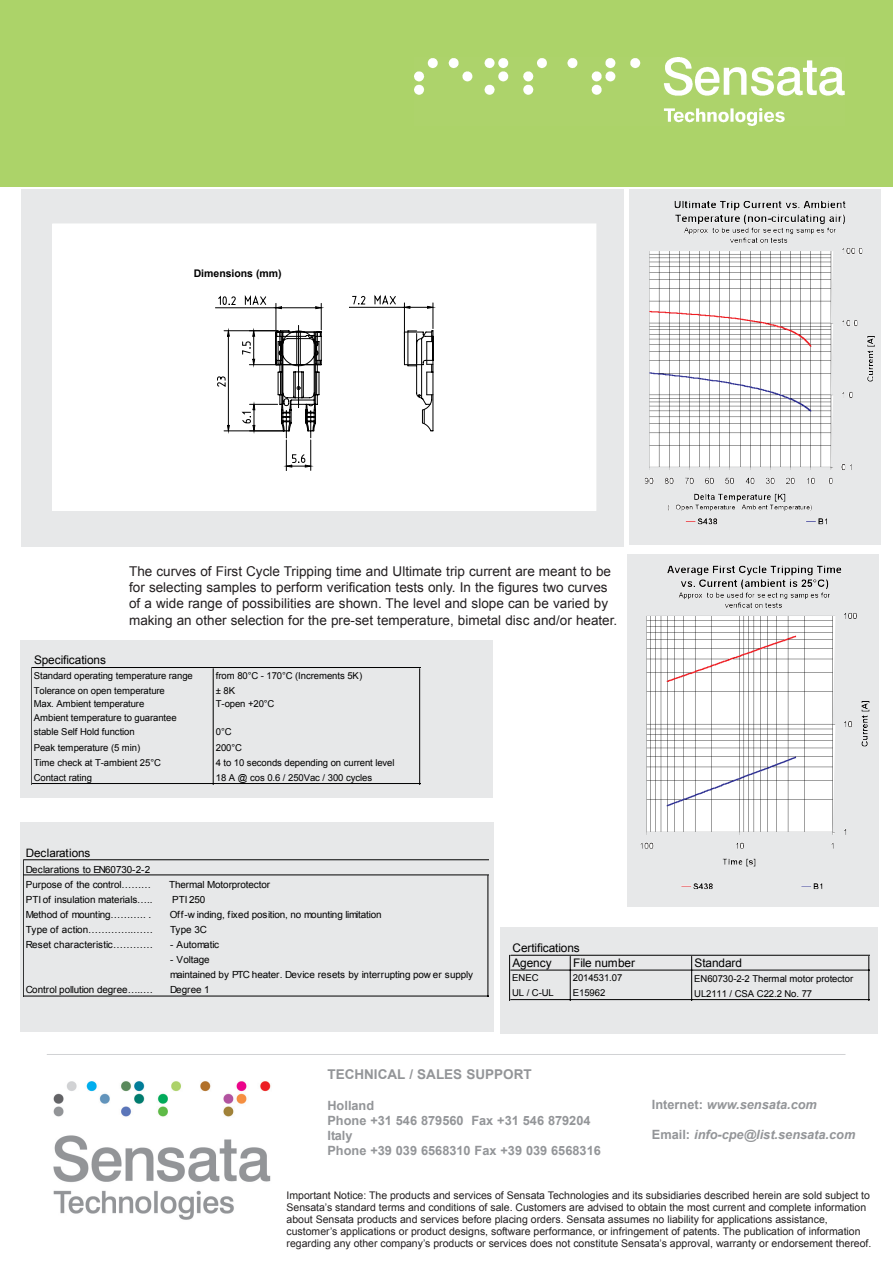
<style>
.page{position:relative;width:893px;height:1263px;background:#fff}
.page>*{position:absolute;margin:0;border:0;box-sizing:border-box;transform-origin:0 0}
.t1{font:13.5px/16.2px "Arial";color:#231f20}
.t2{font:700 13.5px "Arial";color:#939598}
.t3{font:700 12.75px/15.3px "Arial";color:#939598}
.t4{font:italic 700 12.75px "Arial";color:#939598}
.t5{font:11.85px/15.1px "Arial";letter-spacing:-.01em;color:#000}
.t6{font:11.55px "Arial";letter-spacing:-.02em;color:#000}
.t7{font:10.5px/12px "Arial";color:#231f20}
.t8{font:700 10.5px "Arial";color:#000}
.t9{font:9.75px/15px "Arial";letter-spacing:-.01em;color:#000}
.t10{font:9.45px/14px "Arial";letter-spacing:-.01em;color:#000}
.s1{font-style:normal}
</style>
<div class="page">
<div style="left:0;top:0;width:892px;height:186px;background:#acd369"></div>
<img style="left:414px;top:57px;width:430px;height:69px">
<hr style="left:47px;top:1054px;width:798px;height:1px;background:#d1d2d4">
<img style="left:53px;top:1081px;width:218px;height:139px">
<div style="left:21px;top:189px;width:602px;height:357px;background:#e7e8e9"></div>
<div style="left:53px;top:224px;width:543px;height:286px;background:#fff"></div>
<svg style="left:215px;top:296px;width:218px;height:174px"></svg>
<div style="left:20px;top:822px;width:473px;height:210px;background:#e7e8e9"></div>
<hr style="left:23px;top:860px;width:1px;height:137px;background:#000">
<hr style="left:487px;top:876px;width:1px;height:121px;background:#000">
<hr style="left:24px;top:860px;width:465px;height:1px;background:#000">
<hr style="left:24px;top:875px;width:465px;height:1px;background:#000">
<hr style="left:24px;top:996px;width:465px;height:1px;background:#000">
<svg style="left:629px;top:189px;width:251px;height:355px;fill:#e7e8e9"></svg>
<img style="left:674px;top:201px;width:171px;height:10px">
<div style="left:20px;top:640px;width:472px;height:158px;background:#e7e8e9"></div>
<hr style="left:31px;top:668px;width:1px;height:117px;background:#000">
<hr style="left:213px;top:669px;width:1px;height:116px;background:#000">
<hr style="left:419px;top:669px;width:1px;height:116px;background:#000">
<hr style="left:32px;top:667px;width:389px;height:1px;background:#000">
<hr style="left:32px;top:783px;width:389px;height:1px;background:#000">
<svg style="left:627px;top:554px;width:251px;height:353px;fill:#e7e8e9"></svg>
<img style="left:667px;top:566px;width:158px;height:10px">
<div style="left:500px;top:927px;width:377px;height:106px;background:#e7e8e9"></div>
<hr style="left:509px;top:955px;width:1px;height:46px;background:#000">
<hr style="left:570px;top:956px;width:1px;height:45px;background:#000">
<hr style="left:691px;top:956px;width:1px;height:45px;background:#000">
<hr style="left:868px;top:956px;width:1px;height:45px;background:#000">
<hr style="left:510px;top:955px;width:359px;height:1px;background:#000">
<hr style="left:510px;top:970px;width:359px;height:1px;background:#000">
<hr style="left:510px;top:999px;width:359px;height:1px;background:#000">
<p class="t8" style="left:194px;top:268px;width:89px">Dimensions (mm)</p>
<p class="t1" style="left:129px;top:563px;width:489px">The curves of First Cycle Tripping time and Ultimate trip current are meant to be for selecting samples to perform verification tests only. In the figures two curves of a wide range of possibilities are shown. The level and slope can be varied by making an other selection for the pre-set temperature, bimetal disc and/or heater.</p>
<p class="t5" style="left:34px;top:653px;width:73px">Specifications</p>
<p class="t10" style="left:34px;top:669px;width:161px">Standard operating temperature range</p>
<p class="t10" style="left:216px;top:669px;width:148px">from 80°C - 170°C (Increments 5K)</p>
<p class="t10" style="left:34px;top:684px;width:133px">Tolerance on open temperature</p>
<p class="t10" style="left:216px;top:684px;width:21px">± 8K</p>
<p class="t10" style="left:34px;top:697px;width:112px">Max. Ambient temperature</p>
<p class="t10" style="left:216px;top:697px;width:60px">T-open +20°C</p>
<p class="t10" style="left:34px;top:711px;width:144px">Ambient temperature to guarantee stable Self Hold function</p>
<p class="t10" style="left:216px;top:725px;width:17px">0°C</p>
<p class="t10" style="left:34px;top:741px;width:108px">Peak temperature (5 min)</p>
<p class="t10" style="left:216px;top:741px;width:28px">200°C</p>
<p class="t10" style="left:34px;top:755px;width:129px">Time check at T-ambient 25°C</p>
<p class="t10" style="left:216px;top:755px;width:180px">4 to 10 seconds depending on current level</p>
<p class="t10" style="left:34px;top:770px;width:60px">Contact rating</p>
<p class="t10" style="left:216px;top:770px;width:158px">18 A @ cos 0.6 / 250Vac / 300 cycles</p>
<p class="t6" style="left:26px;top:847px;width:66px">Declarations</p>
<p class="t9" style="left:26px;top:862px;width:127px">Declarations to EN60730-2-2<br>Purpose of the control………</p>
<p class="t9" style="left:169px;top:877px;width:102px">Thermal Motorprotector</p>
<p class="t9" style="left:26px;top:892px;width:128px">PTI of insulation materials…..</p>
<p class="t9" style="left:172px;top:892px;width:35px">PTI 250</p>
<p class="t9" style="left:26px;top:907px;width:127px">Method of mounting……….. .</p>
<p class="t9" style="left:170px;top:907px;width:213px">Off-w inding, fixed position, no mounting limitation</p>
<p class="t9" style="left:26px;top:922px;width:128px">Type of action…………..……</p>
<p class="t9" style="left:170px;top:922px;width:38px">Type 3C</p>
<p class="t9" style="left:26px;top:937px;width:128px">Reset characteristic…………</p>
<p class="t9" style="left:170px;top:937px;width:51px">- Automatic</p>
<p class="t9" style="left:170px;top:952px;width:304px">- Voltage<br>maintained by PTC heater. Device resets by interrupting pow er supply</p>
<p class="t9" style="left:26px;top:983px;width:128px">Control pollution degree…..…</p>
<p class="t9" style="left:170px;top:983px;width:41px">Degree 1</p>
<p class="t5" style="left:512px;top:941px;width:69px">Certifications<br>Agency</p>
<p class="t10" style="left:512px;top:971px;width:28px">ENEC</p>
<p class="t10" style="left:573px;top:971px;width:51px">2014531.07</p>
<p class="t10" style="left:512px;top:986px;width:43px">UL / C-UL</p>
<p class="t10" style="left:573px;top:986px;width:34px">E15962</p>
<p class="t10" style="left:694px;top:986px;width:119px">UL2111 / CSA C22.2 No. 77</p>
<p class="t5" style="left:573px;top:955px;width:63px">File number</p>
<p class="t5" style="left:694px;top:955px;width:49px">Standard</p>
<p class="t10" style="left:694px;top:971px;width:160px">EN60730-2-2 Thermal motor protector</p>
<p class="t2" style="left:327px;top:1066px;width:206px">TECHNICAL / SALES SUPPORT</p>
<p class="t3" style="left:327px;top:1097px;width:275px">Holland<br>Phone +31 546 879560 Fax +31 546 879204<br>Italy<br>Phone +39 039 6568310 Fax +39 039 6568316</p>
<p class="t7" style="left:286px;top:1189px;width:586px">Important Notice: The products and services of Sensata Technologies and its subsidiaries described herein are sold subject to Sensata’s standard terms and conditions of sale. Customers are advised to obtain the most current and complete information about Sensata products and services before placing orders. Sensata assumes no liability for applications assistance, customer’s applications or product designs, software performance, or infringement of patents. The publication of information regarding any other company’s products or services does not constitute Sensata’s approval, warranty or endorsement thereof.</p>
<p class="t4" style="left:652px;top:1097px;width:166px"><span class="s1">Internet:</span> www.sensata.com</p>
<p class="t4" style="left:652px;top:1128px;width:205px"><span class="s1">Email:</span> info-cpe@list.sensata.com</p>
</div>
